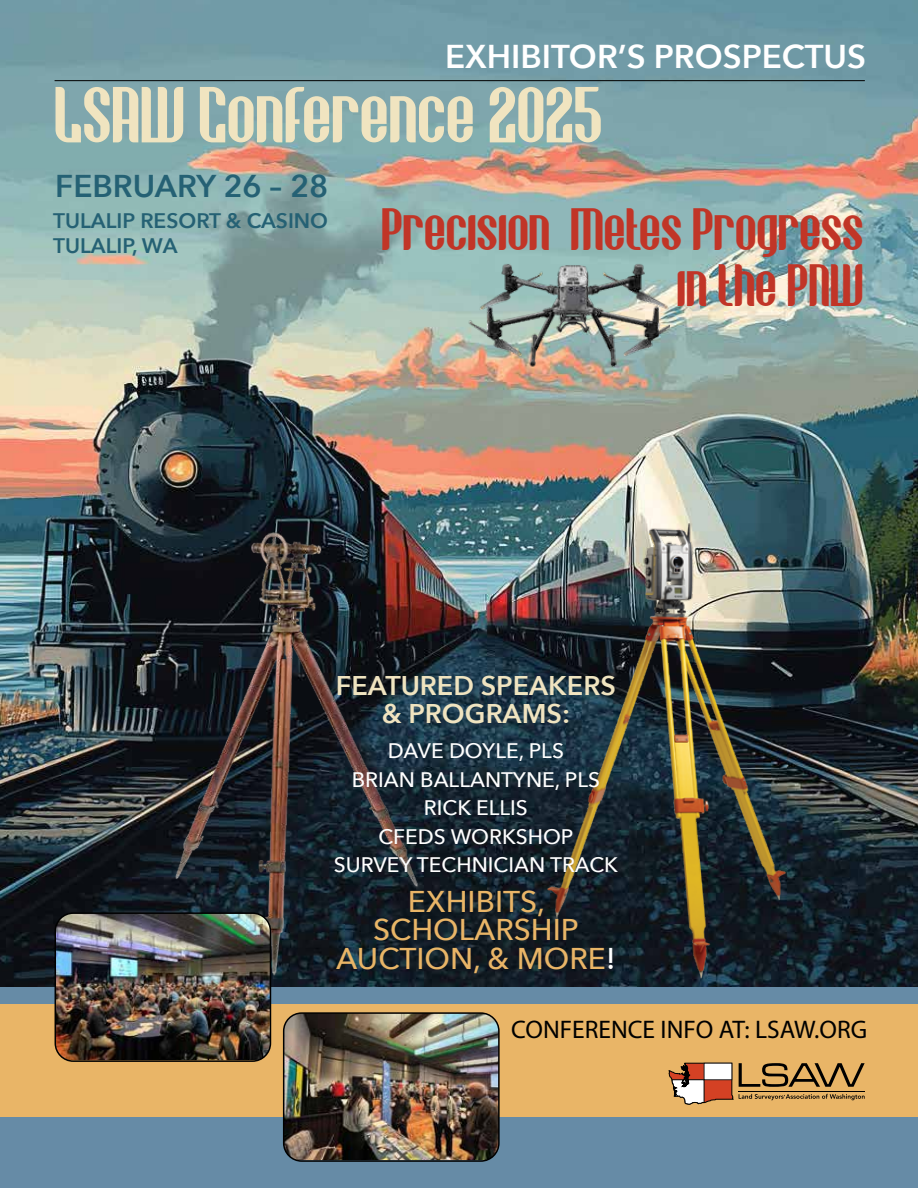
<style>
.page{position:relative;width:918px;height:1188px;background:#fff}
.page>*{position:absolute;margin:0;border:0;box-sizing:border-box;transform-origin:0 0}
.t1{font:66px "V Evastagurly Display";color:#f0e4c0}
.t2{font:49.5px/55.5px "V Evastagurly Display";color:#c13527;text-align:right}
.t3{font:600 33px "Avenir Next";color:#fff}
.t4{font:600 31.5px "Avenir Next";color:#256174}
.t5{font:500 30px/28.5px "Avenir Next";color:#e9b567;text-align:center}
.t6{font:600 27px/28.5px "Avenir Next";color:#f0e4c0;text-align:center}
.t7{font:25.5px "Myriad Variable Concept";color:#000}
.t8{font:500 21px/28.5px "Avenir Next";color:#fff;text-align:center}
.t9{font:600 21px/25.2px "Avenir Next";color:#256174}
.s1{color:#fff}
</style>
<div class="page">
<img style="left:0;top:0;width:918px;height:987px">
<div style="left:0;top:987px;width:918px;height:201px;background:#668ba6"></div>
<div style="left:0;top:1004px;width:918px;height:113px;background:#e9b567"></div>
<svg style="left:669px;top:1063px;width:196px;height:42px"></svg>
<hr style="left:55px;top:80px;width:810px;height:1px;background:#000">
<img style="left:284px;top:1015px;width:213px;height:144px">
<div style="left:283px;top:1012px;width:217px;height:150px;border:2px solid #000;border-radius:18px"></div>
<img style="left:464px;top:253px;width:206px;height:118px">
<img style="left:540px;top:506px;width:256px;height:475px">
<img style="left:160px;top:513px;width:278px;height:470px">
<img style="left:55px;top:913px;width:215px;height:147px">
<div style="left:55px;top:912px;width:216px;height:150px;border:2px solid #000;border-radius:18px"></div>
<h3 class="t3" style="left:445px;top:29px;width:422px">EXHIBITOR’S PROSPECTUS</h3>
<h1 class="t1" style="left:56px;top:87px;width:550px">LSAW Conference 2025</h1>
<h3 class="t4" style="left:55px;top:159px;width:275px">FEBRUARY 26 – 28</h3>
<p class="t9" style="left:53px;top:208px;width:276px">TULALIP RESORT &amp; CASINO<br>TULALIP, WA</p>
<h2 class="t2" style="left:382px;top:205px;width:484px">Precision Metes Progress in the PNW</h2>
<p class="t6" style="left:336px;top:670px;width:281px">FEATURED SPEAKERS &amp; PROGRAMS:</p>
<p class="t8" style="left:334px;top:736px;width:286px">DAVE DOYLE, PLS<br>BRIAN BALLANTYNE, PLS<br>RICK ELLIS<br>CFEDS WORKSHOP<br>SURVEY TECHNICIAN TRACK</p>
<h3 class="t5" style="left:336px;top:886px;width:281px">EXHIBITS,<br>SCHOLARSHIP<br>AUCTION, &amp; MORE<span class="s1">!</span></h3>
<p class="t7" style="left:511px;top:1014px;width:358px">CONFERENCE INFO AT: LSAW.ORG</p>
</div>
